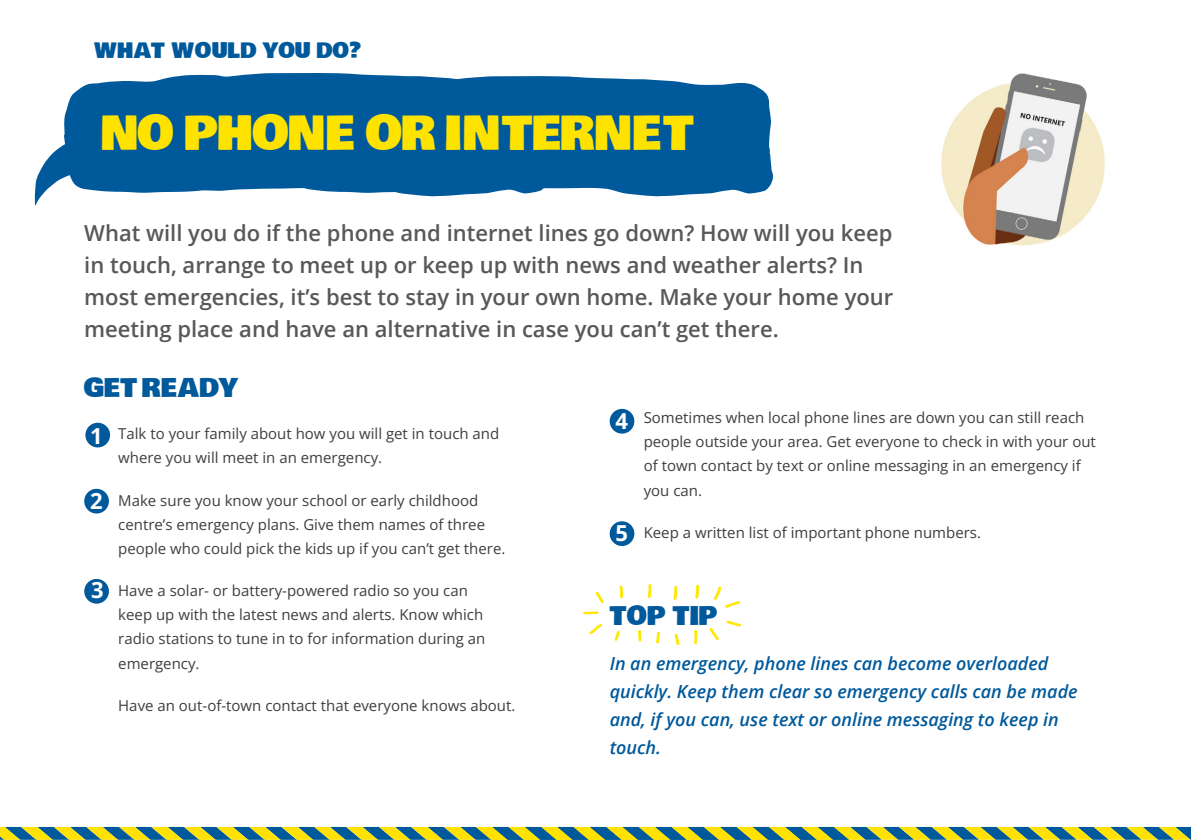
<style>
.page{position:relative;width:1191px;height:840px;background:#fff}
.page>*{position:absolute;margin:0;border:0;box-sizing:border-box;transform-origin:0 0}
.t1{font:40px "Bowlby One NZ Regular";letter-spacing:-.02em;color:#ffe300}
.Intro{font:600 22px/32px "Open Sans";color:#57585a}
.t2{font:22px "Bowlby One NZ Regular";color:#00599b}
.Paragraph_Style_2{font:700 22px "Open Sans";color:#fff}
.Top_tip{font:italic 600 18px/28px "Open Sans";color:#00599b}
.t3{font:18px "Bowlby One NZ Regular";letter-spacing:.02em;color:#00599b}
.Number_bullets{font:15px/24.4px "Open Sans";color:#3e3e3f}
</style>
<div class="page">
<div style="left:609px;top:521px;width:25px;height:24px;background:#00599b;border-radius:50%"></div>
<div style="left:609px;top:408px;width:25px;height:25px;background:#00599b;border-radius:50%"></div>
<img style="left:941px;top:73px;width:164px;height:173px">
<div style="left:85px;top:422px;width:25px;height:25px;background:#00599b;border-radius:50%"></div>
<div style="left:84px;top:488px;width:25px;height:25px;background:#00599b;border-radius:50%"></div>
<div style="left:84px;top:578px;width:25px;height:25px;background:#00599b;border-radius:50%"></div>
<svg style="left:595px;top:592px;width:9px;height:11px"></svg>
<div style="left:583px;top:611px;width:16px;height:3px;border:1px solid #ffe800"></div>
<svg style="left:589px;top:624px;width:13px;height:10px"></svg>
<svg style="left:614px;top:631px;width:6px;height:10px"></svg>
<svg style="left:638px;top:630px;width:3px;height:11px"></svg>
<svg style="left:656px;top:632px;width:4px;height:12px"></svg>
<svg style="left:674px;top:633px;width:5px;height:12px"></svg>
<svg style="left:709px;top:628px;width:9px;height:12px"></svg>
<svg style="left:726px;top:620px;width:15px;height:7px"></svg>
<svg style="left:619px;top:585px;width:4px;height:12px"></svg>
<svg style="left:647px;top:584px;width:4px;height:14px"></svg>
<svg style="left:714px;top:586px;width:27px;height:21px"></svg>
<svg style="left:673px;top:586px;width:4px;height:14px"></svg>
<svg style="left:695px;top:584px;width:3px;height:15px"></svg>
<div style="left:694px;top:629px;width:3px;height:15px;border:1px solid #ffe800"></div>
<svg style="left:35px;top:73px;width:738px;height:133px;fill:#00599b"></svg>
<svg style="left:0;top:826px;width:1191px;height:14px;background:#8ca65c"></svg>
<p class="t3" style="left:94px;top:35px;width:269px">WHAT WOULD YOU DO?</p>
<p class="t1" style="left:102px;top:99px;width:595px">NO PHONE OR INTERNET</p>
<p class="Intro" style="left:84px;top:216px;width:810px">What will you do if the phone and internet lines go down? How will you keep in touch, arrange to meet up or keep up with news and weather alerts? In most emergencies, it’s best to stay in your own home. Make your home your meeting place and have an alternative in case you can’t get there.</p>
<p class="t2" style="left:84px;top:369px;width:156px">GET READY</p>
<p class="Paragraph_Style_2" style="left:90px;top:421px;width:14px">1</p>
<p class="Number_bullets" style="left:118px;top:421px;width:382px">Talk to your family about how you will get in touch and where you will meet in an emergency.</p>
<p class="Paragraph_Style_2" style="left:90px;top:486px;width:14px">2</p>
<p class="Number_bullets" style="left:118px;top:487px;width:389px">Make sure you know your school or early childhood centre’s emergency plans. Give them names of three people who could pick the kids up if you can’t get there.</p>
<p class="Paragraph_Style_2" style="left:91px;top:575px;width:14px">3</p>
<p class="Number_bullets" style="left:118px;top:577px;width:368px">Have a solar- or battery-powered radio so you can keep up with the latest news and alerts. Know which radio stations to tune in to for information during an emergency.</p>
<p class="Number_bullets" style="left:118px;top:692px;width:399px">Have an out-of-town contact that everyone knows about.</p>
<p class="Number_bullets" style="left:643px;top:404px;width:454px">Sometimes when local phone lines are down you can still reach people outside your area. Get everyone to check in with your out of town contact by text or online messaging in an emergency if you can.</p>
<p class="Paragraph_Style_2" style="left:615px;top:405px;width:14px">4</p>
<p class="Paragraph_Style_2" style="left:615px;top:517px;width:14px">5</p>
<p class="Number_bullets" style="left:643px;top:519px;width:339px">Keep a written list of important phone numbers.</p>
<p class="t2" style="left:609px;top:596px;width:110px">TOP TIP</p>
<p class="Top_tip" style="left:609px;top:649px;width:469px">In an emergency, phone lines can become overloaded quickly. Keep them clear so emergency calls can be made and, if you can, use text or online messaging to keep in touch.</p>
</div>
